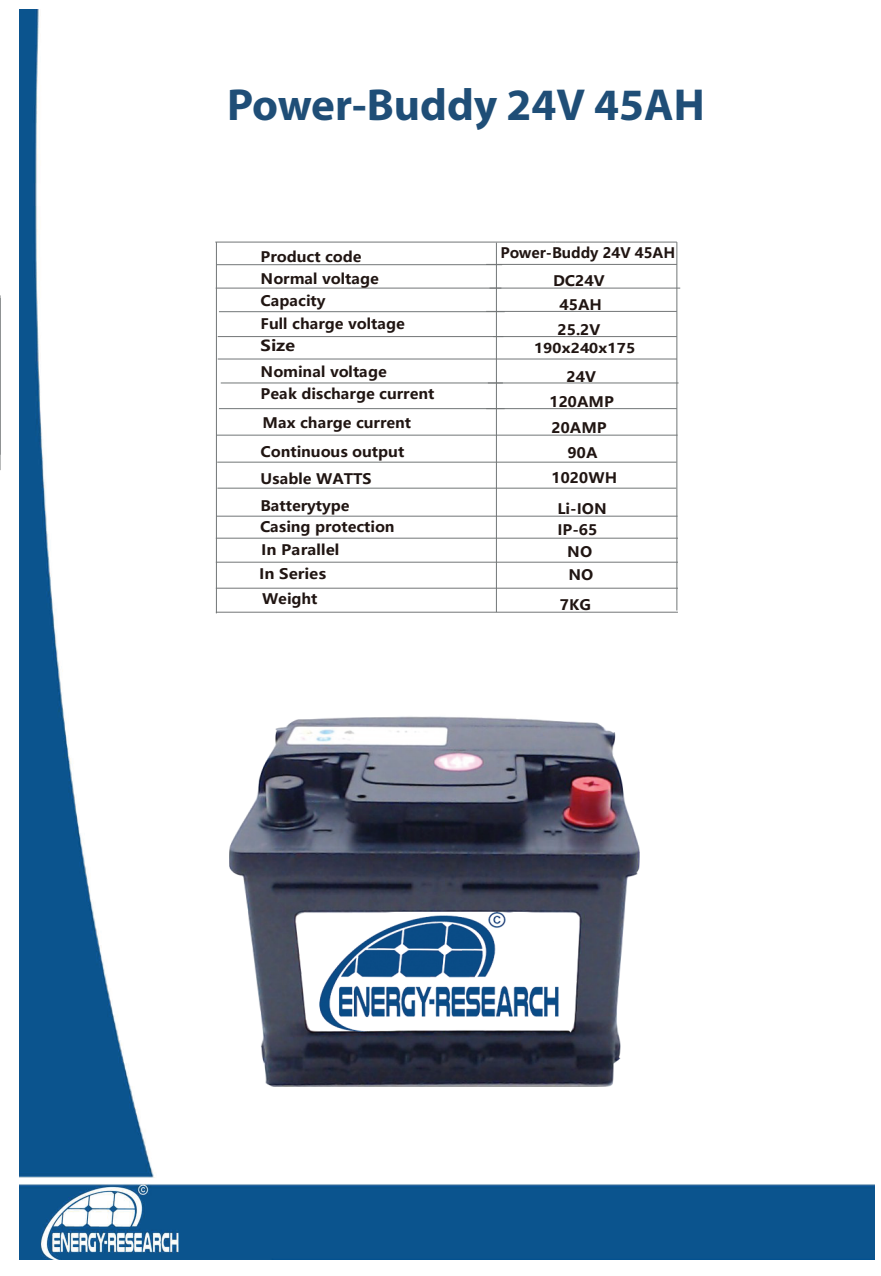
<style>
.page{position:relative;width:881px;height:1276px;background:#fff}
.page>*{position:absolute;margin:0;border:0;box-sizing:border-box;transform-origin:0 0}
.t1{font:700 45px "Myriad Pro";color:#1f4e77}
.t2{font:700 15px "Microsoft Ya Hei";color:#201512;scale:1.15 1}
.t3{font:700 14.4px/22.2px "Microsoft Ya Hei";color:#201512;scale:1.05 1}
.t4{font:700 14.4px "Microsoft Ya Hei";color:#201512}
.t5{font:700 13.35px "Microsoft Ya Hei";color:#201512;scale:1.12 1}
</style>
<div class="page">
<img style="left:20px;top:10px;width:853px;height:1249px">
<hr style="left:0;top:295px;width:1px;height:175px;background:#727677">
<img style="left:229px;top:712px;width:410px;height:374px">
<svg style="left:700px;top:320px;width:1px;height:15px"></svg>
<svg style="left:720px;top:312px;width:1px;height:15px"></svg>
<hr style="left:676px;top:242px;width:1px;height:368px;background:#727677">
<hr style="left:217px;top:462px;width:459px;height:1px;background:#727677">
<hr style="left:216px;top:435px;width:461px;height:1px;background:#727677">
<hr style="left:486px;top:408px;width:190px;height:1px;background:#727677">
<hr style="left:487px;top:382px;width:191px;height:1px;background:#727677">
<hr style="left:486px;top:311px;width:190px;height:1px;background:#727677">
<hr style="left:493px;top:336px;width:183px;height:1px;background:#727677">
<hr style="left:489px;top:288px;width:191px;height:1px;background:#727677">
<hr style="left:486px;top:264px;width:190px;height:1px;background:#727677">
<hr style="left:555px;top:242px;width:121px;height:1px;background:#727677">
<hr style="left:215px;top:242px;width:340px;height:1px;background:#727677">
<hr style="left:216px;top:264px;width:286px;height:1px;background:#727677">
<hr style="left:215px;top:288px;width:286px;height:1px;background:#727677">
<hr style="left:219px;top:311px;width:285px;height:1px;background:#727677">
<hr style="left:217px;top:336px;width:286px;height:1px;background:#727677">
<hr style="left:217px;top:359px;width:459px;height:1px;background:#727677">
<hr style="left:221px;top:382px;width:281px;height:1px;background:#727677">
<hr style="left:219px;top:408px;width:285px;height:1px;background:#727677">
<hr style="left:217px;top:488px;width:459px;height:1px;background:#727677">
<hr style="left:216px;top:516px;width:461px;height:1px;background:#727677">
<hr style="left:496px;top:243px;width:1px;height:369px;background:#727677">
<hr style="left:216px;top:242px;width:1px;height:371px;background:#727677">
<hr style="left:216px;top:588px;width:461px;height:1px;background:#727677">
<hr style="left:216px;top:612px;width:461px;height:1px;background:#727677">
<hr style="left:216px;top:538px;width:461px;height:1px;background:#727677">
<hr style="left:216px;top:562px;width:461px;height:1px;background:#727677">
<h1 class="t1" style="left:227px;top:75px;width:479px">Power-Buddy 24V 45AH</h1>
<p class="t4" style="left:500px;top:243px;width:176px">Power-Buddy 24V 45AH</p>
<p class="t3" style="left:260px;top:245px;width:139px">Product code<br>Normal voltage<br>Capacity<br>Full charge voltage</p>
<p class="t2" style="left:260px;top:335px;width:32px">Size</p>
<p class="t3" style="left:260px;top:361px;width:167px">Nominal voltage<br>Peak discharge current</p>
<p class="t3" style="left:262px;top:412px;width:143px">Max charge current</p>
<p class="t3" style="left:553px;top:268px;width:50px;line-height:24.5px;text-align:center">DC24V<br>45AH<br>25.2V</p>
<p class="t5" style="left:533px;top:338px;width:92px">190x240x175</p>
<p class="t3" style="left:549px;top:363px;width:63px;line-height:25.5px;text-align:center">24V<br>120AMP<br>20AMP</p>
<p class="t3" style="left:551px;top:462px;width:64px;line-height:31px;text-align:center">1020WH<br>Li-ION</p>
<p class="t3" style="left:557px;top:518px;width:40px;text-align:center">IP-65<br>NO<br>NO</p>
<p class="t3" style="left:260px;top:440px;width:138px">Continuous output</p>
<p class="t3" style="left:567px;top:441px;width:30px">90A</p>
<p class="t3" style="left:260px;top:464px;width:107px;line-height:27.2px">Usable WATTS<br>Batterytype</p>
<p class="t3" style="left:259px;top:514px;width:130px;line-height:23.5px">Casing protection<br>In Parallel<br>In Series</p>
<p class="t3" style="left:262px;top:587px;width:54px">Weight</p>
<p class="t3" style="left:559px;top:593px;width:31px">7KG</p>
</div>
